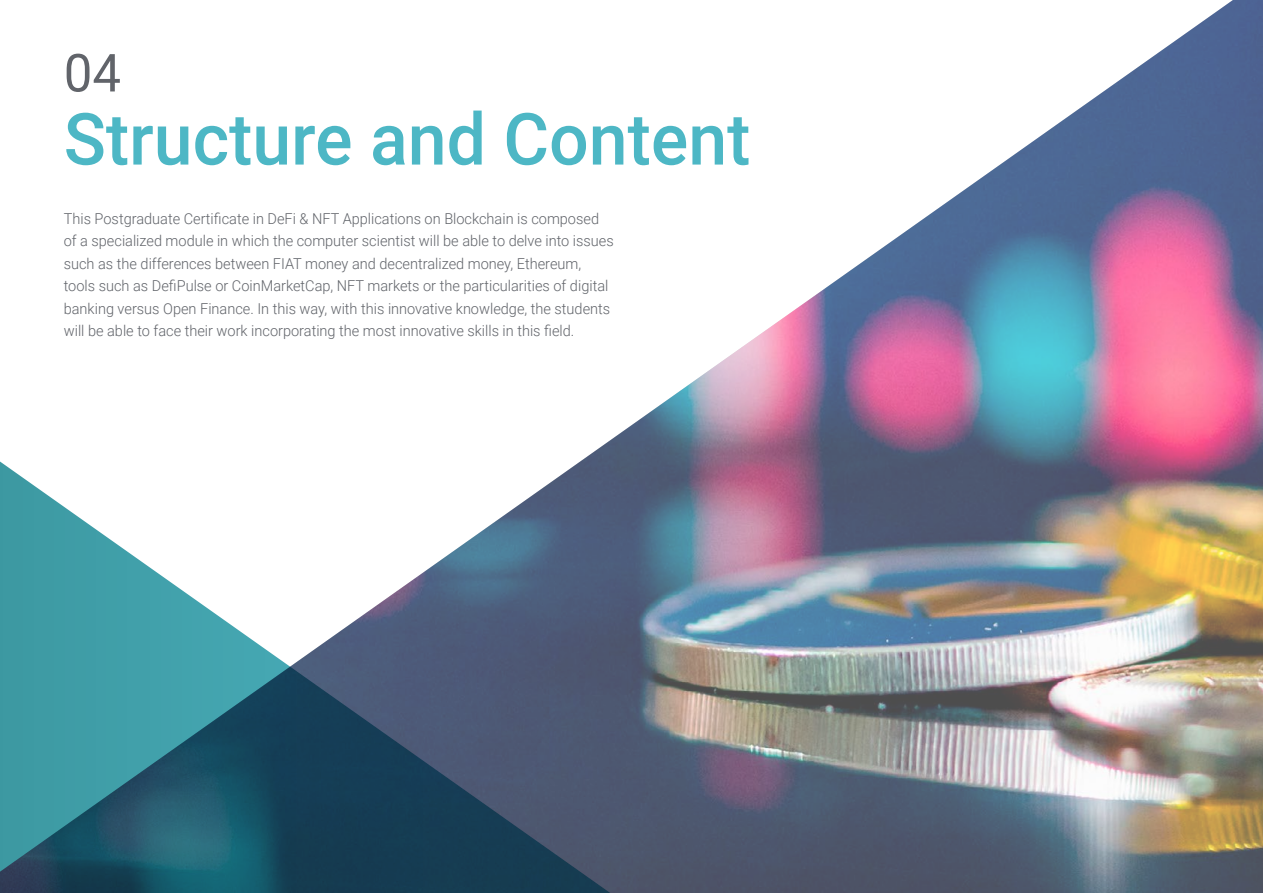
<style>
.page{position:relative;width:1263px;height:893px;background:#fff}
.page>*{position:absolute;margin:0;border:0;box-sizing:border-box;transform-origin:0 0}
.t1{font:500 72px "Roboto";color:#4db7c5}
.t2{font:52.5px "Roboto";color:#61646a}
.t3{font:300 15px/22.5px "Roboto";color:#61646a}
</style>
<div class="page">
<img style="left:602px;top:0;width:661px;height:893px">
<svg style="left:0;top:446px;width:640px;height:447px"></svg>
<h2 class="t2" style="left:64px;top:36px;width:59px">04</h2>
<h1 class="t1" style="left:64px;top:89px;width:688px">Structure and Content</h1>
<p class="t3" style="left:64px;top:207px;width:551px">This Postgraduate Certificate in DeFi &amp; NFT Applications on Blockchain is composed of a specialized module in which the computer scientist will be able to delve into issues such as the differences between FIAT money and decentralized money, Ethereum, tools such as DefiPulse or CoinMarketCap, NFT markets or the particularities of digital banking versus Open Finance. In this way, with this innovative knowledge, the students will be able to face their work incorporating the most innovative skills in this field.</p>
</div>
